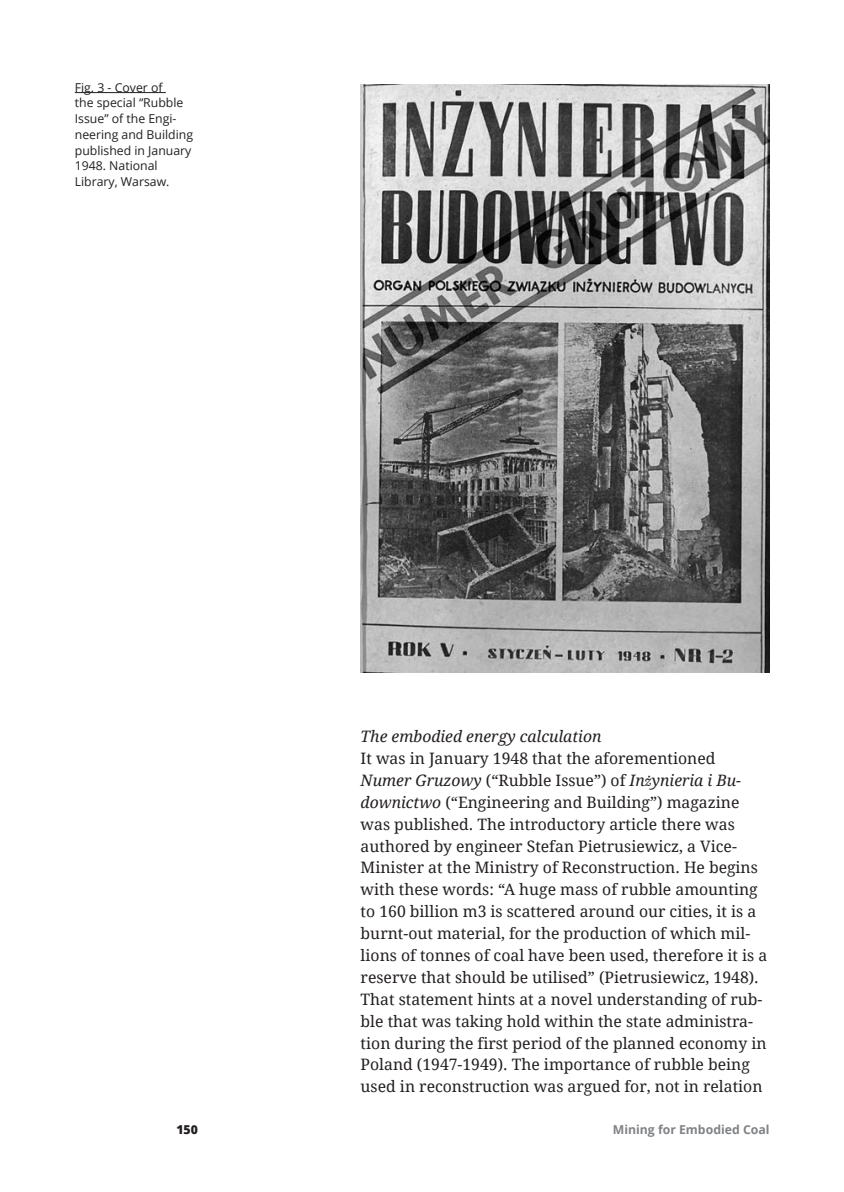
<style>
.page{position:relative;width:844px;height:1192px;background:#fff}
.page>*{position:absolute;margin:0;border:0;box-sizing:border-box;transform-origin:0 0}
.t1{font:15.75px/21.9px "Droid Serif";color:#231f20}
.t2{font:italic 15.75px "Droid Serif";color:#231f20}
.t3{font:12.25px/15.8px "Open Sans";color:#231f20}
.t4{font:700 12.25px "Open Sans";color:#808285}
.t5{font:800 12.25px "Open Sans";color:#231f20}
.s1{font-style:italic}
.s2{font-family:"Charter";font-style:italic}
</style>
<div class="page">
<img style="left:361px;top:85px;width:408px;height:588px">
<hr style="left:75px;top:92px;width:91px;height:1px;background:#231f20">
<p class="t3" style="left:75px;top:79px;width:120px">Fig. 3 - Cover of<br>the special “Rubble<br>Issue” of the Engi&shy;neering and Building published in January<br>1948. National<br>Library, Warsaw.</p>
<p class="t2" style="left:361px;top:727px;width:242px">The embodied energy calculation</p>
<p class="t1" style="left:361px;top:747px;width:408px">It was in January 1948 that the aforementioned <span class="s1">Numer Gruzowy</span> (“Rubble Issue”) of <span class="s1">In</span><span class="s2">ż</span><span class="s1">ynieria i Bu&shy;downictwo</span> (“Engineering and Building”) magazine was published. The introductory article there was authored by engineer Stefan Pietrusiewicz, a Vice-Minister at the Ministry of Reconstruction. He begins with these words: “A huge mass of rubble amounting to 160 billion m3 is scattered around our cities, it is a burnt-out material, for the production of which mil&shy;lions of tonnes of coal have been used, therefore it is a reserve that should be utilised” (Pietrusiewicz, 1948).<br>That statement hints at a novel understanding of rub&shy;ble that was taking hold within the state administra&shy;tion during the first period of the planned economy in Poland (1947-1949). The importance of rubble being used in reconstruction was argued for, not in relation</p>
<p class="t5" style="left:176px;top:1120px;width:23px">150</p>
<p class="t4" style="left:613px;top:1120px;width:158px">Mining for Embodied Coal</p>
</div>
